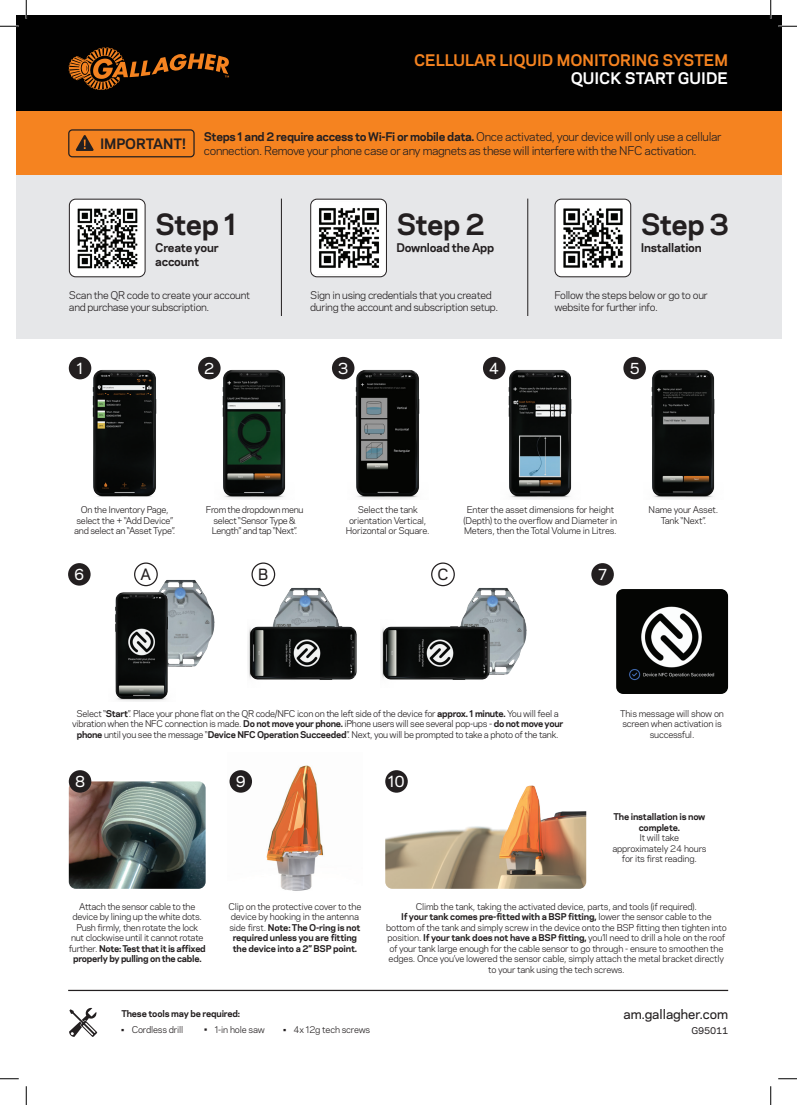
<style>
.page{position:relative;width:797px;height:1105px;background:#fff}
.page>*{position:absolute;margin:0;border:0;box-sizing:border-box;transform-origin:0 0}
.t1{font:700 27.5px "Galaxie Polaris";letter-spacing:-.02em;color:#231f20}
.t2{font:700 15px "Galaxie Polaris";color:#f58320}
.t3{font:700 15px "Galaxie Polaris";color:#fff}
.t4{font:500 14.5px "Galaxie Polaris";color:#fff}
.t5{font:500 14.5px "Galaxie Polaris";color:#231f20}
.t6{font:700 13.5px "Galaxie Polaris";color:#231f20}
.t7{font:500 12.5px "Galaxie Polaris";color:#231f20}
.t8{font:11.25px/13.5px "Galaxie Polaris";letter-spacing:-.03em;color:#231f20}
.t9{font:700 11.25px/13.5px "Galaxie Polaris";letter-spacing:-.02em;color:#231f20}
.t10{font:10px/12px "Galaxie Polaris";letter-spacing:-.03em;color:#231f20}
.t11{font:8.75px/10.5px "Galaxie Polaris";letter-spacing:-.02em;color:#231f20;text-align:center}
.t12{font:700 8.75px/10.5px "Galaxie Polaris";letter-spacing:-.02em;color:#231f20;text-align:center}
.t13{font:8.75px/10.5px "Galaxie Polaris";letter-spacing:-.04em;color:#231f20;text-align:center}
.t14{font:500 8.75px "Galaxie Polaris";color:#231f20}
.s1{font-weight:700}
.s2{font-weight:400}
</style>
<div class="page">
<img style="left:244px;top:765px;width:80px;height:126px">
<img style="left:134px;top:577px;width:81px;height:90px">
<img style="left:115px;top:590px;width:61px;height:111px">
<img style="left:253px;top:579px;width:85px;height:40px">
<img style="left:248px;top:619px;width:109px;height:61px">
<img style="left:435px;top:580px;width:92px;height:95px">
<img style="left:381px;top:619px;width:111px;height:61px">
<img style="left:69px;top:781px;width:137px;height:108px">
<img style="left:385px;top:785px;width:201px;height:104px">
<div style="left:16px;top:111px;width:765px;height:64px;background:#f58320"></div>
<div style="left:16px;top:16px;width:765px;height:95px;background:#010101"></div>
<svg style="left:69px;top:48px;width:160px;height:42px"></svg>
<div style="left:16px;top:175px;width:765px;height:164px;background:#e6e7e9"></div>
<div style="left:68px;top:129px;width:127px;height:28px;border:1px solid #231f20;border-radius:4px"></div>
<svg style="left:75px;top:135px;width:19px;height:16px"></svg>
<img style="left:84px;top:366px;width:73px;height:131px">
<div style="left:69px;top:357px;width:22px;height:22px;background:#231f20;border-radius:50%"></div>
<div style="left:68px;top:563px;width:23px;height:23px;background:#231f20;border-radius:50%"></div>
<div style="left:135px;top:563px;width:22px;height:23px;background:#fff;border-radius:50%"></div>
<div style="left:134px;top:562px;width:24px;height:24px;border:1px solid #231f20;border-radius:50%"></div>
<div style="left:252px;top:563px;width:22px;height:23px;background:#fff;border-radius:50%"></div>
<div style="left:251px;top:562px;width:24px;height:24px;border:1px solid #231f20;border-radius:50%"></div>
<div style="left:432px;top:563px;width:22px;height:23px;background:#fff;border-radius:50%"></div>
<div style="left:431px;top:562px;width:24px;height:24px;border:1px solid #231f20;border-radius:50%"></div>
<div style="left:69px;top:770px;width:22px;height:23px;background:#231f20;border-radius:50%"></div>
<div style="left:229px;top:770px;width:23px;height:23px;background:#231f20;border-radius:50%"></div>
<div style="left:591px;top:563px;width:23px;height:23px;background:#231f20;border-radius:50%"></div>
<div style="left:385px;top:770px;width:23px;height:23px;background:#231f20;border-radius:50%"></div>
<div style="left:198px;top:357px;width:22px;height:22px;background:#231f20;border-radius:50%"></div>
<div style="left:332px;top:357px;width:22px;height:22px;background:#231f20;border-radius:50%"></div>
<div style="left:483px;top:357px;width:22px;height:22px;background:#231f20;border-radius:50%"></div>
<img style="left:214px;top:366px;width:72px;height:133px">
<img style="left:500px;top:366px;width:72px;height:133px">
<img style="left:643px;top:370px;width:72px;height:129px">
<img style="left:347px;top:366px;width:73px;height:133px">
<img style="left:616px;top:589px;width:112px;height:105px">
<div style="left:69px;top:199px;width:76px;height:78px;background:#fff;border-radius:6px"></div>
<img style="left:77px;top:208px;width:61px;height:61px">
<div style="left:69px;top:199px;width:77px;height:78px;border:1px solid #231f20;border-radius:6px"></div>
<hr style="left:281px;top:199px;width:1px;height:117px;background:#231f20">
<hr style="left:527px;top:199px;width:1px;height:117px;background:#231f20">
<div style="left:311px;top:199px;width:75px;height:78px;background:#fff;border-radius:6px"></div>
<img style="left:319px;top:208px;width:60px;height:60px">
<div style="left:310px;top:199px;width:77px;height:78px;border:1px solid #231f20;border-radius:6px"></div>
<img style="left:556px;top:201px;width:73px;height:74px">
<div style="left:554px;top:199px;width:77px;height:78px;border:1px solid #231f20;border-radius:6px"></div>
<div style="left:623px;top:357px;width:23px;height:22px;background:#231f20;border-radius:50%"></div>
<hr style="left:68px;top:990px;width:660px;height:1px;background:#231f20">
<svg style="left:69px;top:1008px;width:28px;height:29px"></svg>
<svg style="left:0;top:25px;width:19px;height:2px"></svg>
<svg style="left:778px;top:25px;width:19px;height:2px"></svg>
<svg style="left:0;top:1078px;width:19px;height:1px"></svg>
<svg style="left:778px;top:1078px;width:19px;height:1px"></svg>
<svg style="left:25px;top:0;width:2px;height:19px"></svg>
<svg style="left:25px;top:1086px;width:2px;height:19px"></svg>
<svg style="left:770px;top:0;width:1px;height:19px"></svg>
<svg style="left:770px;top:1086px;width:1px;height:19px"></svg>
<h3 class="t6" style="left:100px;top:133px;width:87px">IMPORTANT!</h3>
<h2 class="t2" style="left:414px;top:49px;width:316px">CELLULAR LIQUID MONITORING SYSTEM</h2>
<h2 class="t3" style="left:570px;top:67px;width:159px">QUICK START GUIDE</h2>
<p class="t8" style="left:204px;top:129px;width:519px"><span class="s1">Steps 1 and 2 require access to Wi-Fi or mobile data.</span> Once activated, your device will only use a cellular connection. Remove your phone case or any magnets as these will interfere with the NFC activation.</p>
<h1 class="t1" style="left:155px;top:204px;width:83px">Step 1</h1>
<h1 class="t1" style="left:396px;top:204px;width:90px">Step 2</h1>
<h1 class="t1" style="left:640px;top:204px;width:90px">Step 3</h1>
<p class="t9" style="left:155px;top:241px;width:65px">Create your account</p>
<p class="t9" style="left:396px;top:241px;width:99px">Download the App</p>
<p class="t9" style="left:640px;top:241px;width:62px">Installation</p>
<p class="t10" style="left:69px;top:289px;width:183px">Scan the QR code to create your account and purchase your subscription.</p>
<p class="t10" style="left:310px;top:289px;width:190px">Sign in using credentials that you created during the account and subscription setup.</p>
<p class="t10" style="left:554px;top:289px;width:155px">Follow the steps below or go to our website for further info.</p>
<h3 class="t4" style="left:77px;top:357px;width:8px">1</h3>
<h3 class="t4" style="left:204px;top:357px;width:12px">2</h3>
<h3 class="t4" style="left:338px;top:357px;width:12px">3</h3>
<h3 class="t4" style="left:489px;top:357px;width:11px">4</h3>
<h3 class="t4" style="left:629px;top:357px;width:11px">5</h3>
<p class="t13" style="left:206px;top:504px;width:99px">From the dropdown menu select ‟Sensor Type &amp;<br>Length” and tap ‟Next”.</p>
<p class="t11" style="left:346px;top:504px;width:85px">Select the tank orientation Vertical,<br>Horizontal or Square.</p>
<p class="t11" style="left:463px;top:504px;width:155px">Enter the asset dimensions for height (Depth) to the overflow and Diameter in<br>Meters, then the Total Volume in Litres.</p>
<p class="t11" style="left:74px;top:504px;width:103px">On the Inventory Page, select the + ‟Add Device” and select an ‟Asset Type”.</p>
<p class="t11" style="left:648px;top:504px;width:71px">Name your Asset.<br>Tank ‟Next”.</p>
<h3 class="t4" style="left:74px;top:563px;width:12px">6</h3>
<h3 class="t5" style="left:141px;top:563px;width:12px">A</h3>
<h3 class="t5" style="left:258px;top:563px;width:12px">B</h3>
<h3 class="t5" style="left:437px;top:563px;width:13px">C</h3>
<h3 class="t4" style="left:598px;top:563px;width:11px">7</h3>
<p class="t11" style="left:72px;top:708px;width:493px">Select ‟<span class="s1">Start</span>”. Place your phone flat on the QR code/NFC icon on the left side of the device for <span class="s1">approx. 1 minute.</span> You will feel a vibration when the NFC connection is made. <span class="s1">Do not move your phone.</span> iPhone users will see several pop-ups - <span class="s1">do not move your phone</span> until you see the message ‟<span class="s1">Device NFC Operation Succeeded</span>”. Next, you will be prompted to take a photo of the tank.</p>
<h3 class="t4" style="left:75px;top:770px;width:12px">8</h3>
<h3 class="t4" style="left:236px;top:770px;width:12px">9</h3>
<h3 class="t4" style="left:388px;top:770px;width:18px">10</h3>
<p class="t11" style="left:620px;top:708px;width:105px">This message will show on screen when activation is successful.</p>
<p class="t12" style="left:613px;top:811px;width:93px">The installation is now complete.</p>
<p class="t11" style="left:612px;top:832px;width:96px">It will take approximately 24 hours for its first reading.</p>
<p class="t11" style="left:69px;top:900px;width:139px">Attach the sensor cable to the device by lining up the white dots.<br>Push firmly, then rotate the lock nut clockwise until it cannot rotate further. <span class="s1">Note: Test that it is affixed properly by pulling on the cable.</span></p>
<p class="t11" style="left:386px;top:900px;width:342px">Climb the tank, taking the activated device, parts, and tools (if required).<br><span class="s1">If your tank comes pre-fitted with a BSP fitting,</span> lower the sensor cable to the bottom of the tank and simply screw in the device onto the BSP fitting then tighten into position. <span class="s1">If your tank does not have a BSP fitting,</span> you’ll need to drill a hole on the roof of your tank large enough for the cable sensor to go through - ensure to smoothen the edges. Once you’ve lowered the sensor cable, simply attach the metal bracket directly to your tank using the tech screws.</p>
<p class="t12" style="left:228px;top:900px;width:134px"><span class="s2">Clip on the protective cover to the device by hooking in the antenna side first.</span> Note: The O-ring is not required unless you are fitting the device into a 2” BSP point.</p>
<p class="t12" style="left:121px;top:1008px;width:120px">These tools may be required:</p>
<p class="t11" style="left:121px;top:1024px;width:64px">• Cordless drill</p>
<p class="t11" style="left:204px;top:1024px;width:62px">• 1-in hole saw</p>
<h3 class="t7" style="left:623px;top:1005px;width:106px">am.gallagher.com</h3>
<p class="t11" style="left:283px;top:1024px;width:89px">• 4x 12g tech screws</p>
<p class="t14" style="left:691px;top:1024px;width:38px">G95011</p>
</div>
